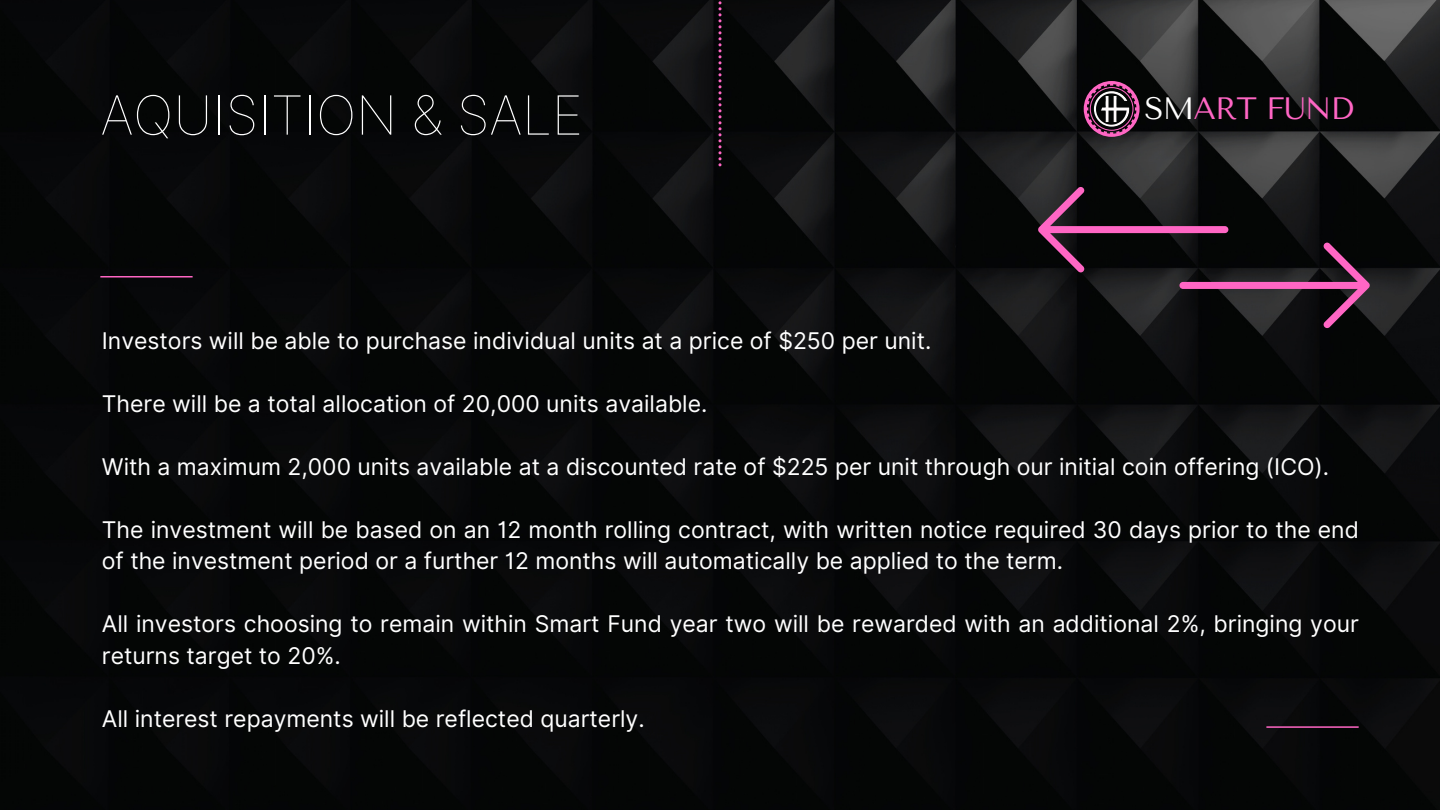
<style>
.page{position:relative;width:1440px;height:810px;background:#fff}
.page>*{position:absolute;margin:0;border:0;box-sizing:border-box;transform-origin:0 0}
.t1{font:54px "Inter Thin BETA";letter-spacing:-.01em;color:#fff}
.t2{font:30.8px "Tenor Sans";letter-spacing:-.03em;color:#ff66c4}
.t3{font:23px/31.5px "Inter";color:#fff}
.s1{color:#fff}
</style>
<div class="page">
<img style="left:0;top:0;width:1440px;height:810px">
<hr style="left:100px;top:276px;width:93px;height:2px;background:#ff66c4">
<svg style="left:718px;top:1px;width:3px;height:165px"></svg>
<hr style="left:1266px;top:726px;width:93px;height:2px;background:#ff66c4">
<svg style="left:1038px;top:187px;width:332px;height:141px;background:#251922"></svg>
<svg style="left:1084px;top:81px;width:56px;height:56px;background:#612b4c"></svg>
<img style="left:1094px;top:91px;width:35px;height:36px;border-radius:50%">
<p class="t1" style="left:100px;top:83px;width:484px">AQUISITION &amp; SALE</p>
<p class="t2" style="left:1145px;top:91px;width:211px"><span class="s1">SM</span>ART FUND</p>
<p class="t3" style="left:102px;top:325px;width:831px">Investors will be able to purchase individual units at a price of $250 per unit.</p>
<p class="t3" style="left:102px;top:388px;width:607px">There will be a total allocation of 20,000 units available.</p>
<p class="t3" style="left:102px;top:451px;width:1229px">With a maximum 2,000 units available at a discounted rate of $225 per unit through our initial coin offering (ICO).</p>
<p class="t3" style="left:102px;top:514px;width:1259px">The investment will be based on an 12 month rolling contract, with written notice required 30 days prior to the end of the investment period or a further 12 months will automatically be applied to the term.</p>
<p class="t3" style="left:102px;top:608px;width:1259px">All investors choosing to remain within Smart Fund year two will be rewarded with an additional 2%, bringing your returns target to 20%.</p>
<p class="t3" style="left:102px;top:703px;width:544px">All interest repayments will be reflected quarterly.</p>
</div>
